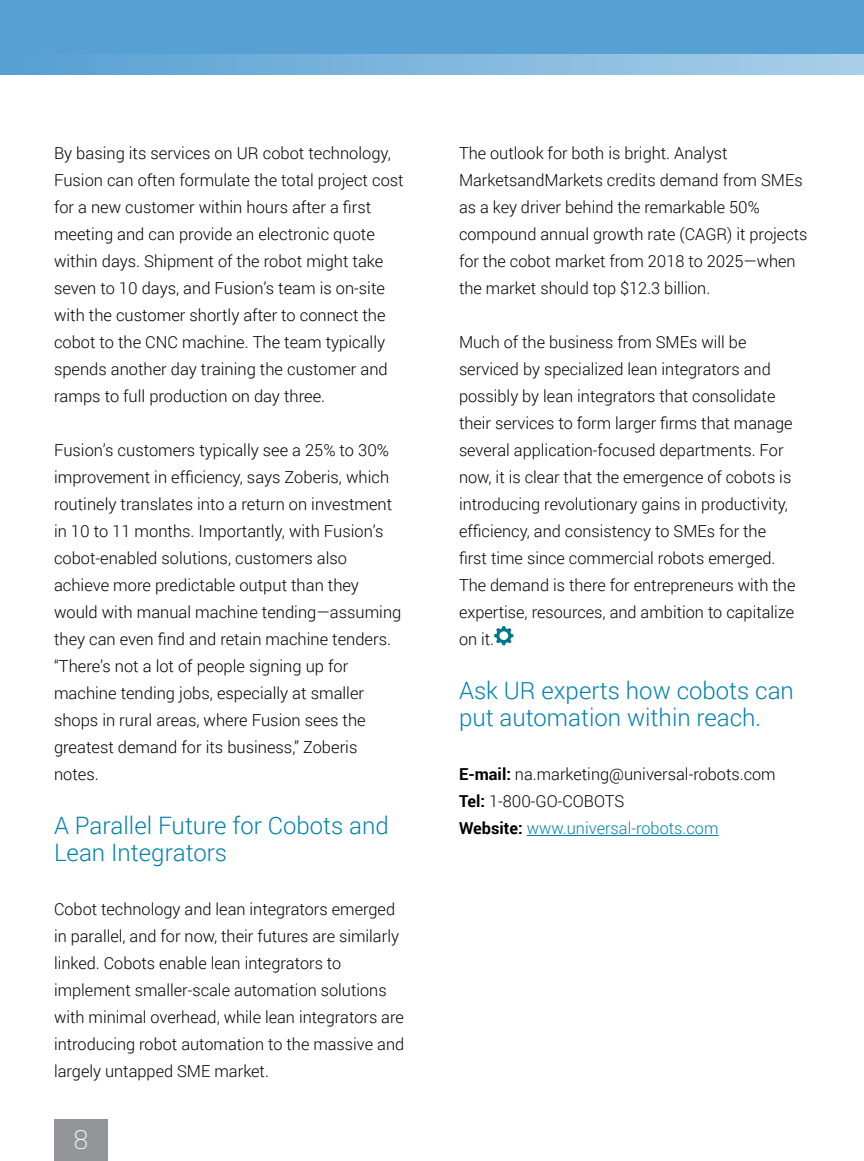
<style>
.page{position:relative;width:864px;height:1161px;background:#fff}
.page>*{position:absolute;margin:0;border:0;box-sizing:border-box;transform-origin:0 0}
.t1{font:300 24px/27px "Roboto";color:#0081ad}
.t2{font:300 24px "Cooper Hewitt";color:#fff}
.t3{font:300 16.5px/27px "Roboto";color:#000}
.s1{font-weight:700}
.s2{color:#0081ad}
</style>
<div class="page">
<div style="left:54px;top:1119px;width:54px;height:42px;background:#939598"></div>
<div style="left:0;top:0;width:864px;height:54px;background:#56a0d3"></div>
<svg style="left:0;top:54px;width:864px;height:21px;background:#7fb6dd"></svg>
<hr style="left:527px;top:835px;width:191px;height:1px;background:#0081ad">
<svg style="left:494px;top:626px;width:19px;height:19px"></svg>
<p class="t3" style="left:54px;top:139px;width:351px">By basing its services on UR cobot technology, Fusion can often formulate the total project cost for a new customer within hours after a first meeting and can provide an electronic quote within days. Shipment of the robot might take seven to 10 days, and Fusion’s team is on-site with the customer shortly after to connect the cobot to the CNC machine. The team typically spends another day training the customer and ramps to full production on day three.</p>
<p class="t3" style="left:54px;top:436px;width:349px">Fusion’s customers typically see a 25% to 30% improvement in efficiency, says Zoberis, which routinely translates into a return on investment in 10 to 11 months. Importantly, with Fusion’s cobot-enabled solutions, customers also achieve more predictable output than they would with manual machine tending—assuming they can even find and retain machine tenders. “There’s not a lot of people signing up for machine tending jobs, especially at smaller shops in rural areas, where Fusion sees the greatest demand for its business,” Zoberis notes.</p>
<h1 class="t1" style="left:54px;top:811px;width:336px">A Parallel Future for Cobots and<br>Lean Integrators</h1>
<p class="t3" style="left:54px;top:895px;width:352px">Cobot technology and lean integrators emerged in parallel, and for now, their futures are similarly linked. Cobots enable lean integrators to implement smaller-scale automation solutions with minimal overhead, while lean integrators are introducing robot automation to the massive and largely untapped SME market.</p>
<h1 class="t2" style="left:74px;top:1126px;width:16px">8</h1>
<p class="t3" style="left:459px;top:139px;width:350px">The outlook for both is bright. Analyst MarketsandMarkets credits demand from SMEs as a key driver behind the remarkable 50% compound annual growth rate (CAGR) it projects for the cobot market from 2018 to 2025—when the market should top $12.3 billion.</p>
<p class="t3" style="left:459px;top:328px;width:338px">Much of the business from SMEs will be serviced by specialized lean integrators and possibly by lean integrators that consolidate their services to form larger firms that manage several application-focused departments. For now, it is clear that the emergence of cobots is introducing revolutionary gains in productivity, efficiency, and consistency to SMEs for the first time since commercial robots emerged.<br>The demand is there for entrepreneurs with the expertise, resources, and ambition to capitalize on it.</p>
<h1 class="t1" style="left:459px;top:676px;width:336px">Ask UR experts how cobots can put automation within reach.</h1>
<p class="t3" style="left:459px;top:760px;width:318px"><span class="s1">E-mail:</span> na.marketing@universal-robots.com<br><span class="s1">Tel:</span> 1-800-GO-COBOTS<br><span class="s1">Website:</span> <span class="s2">www.universal-robots.com</span></p>
</div>
